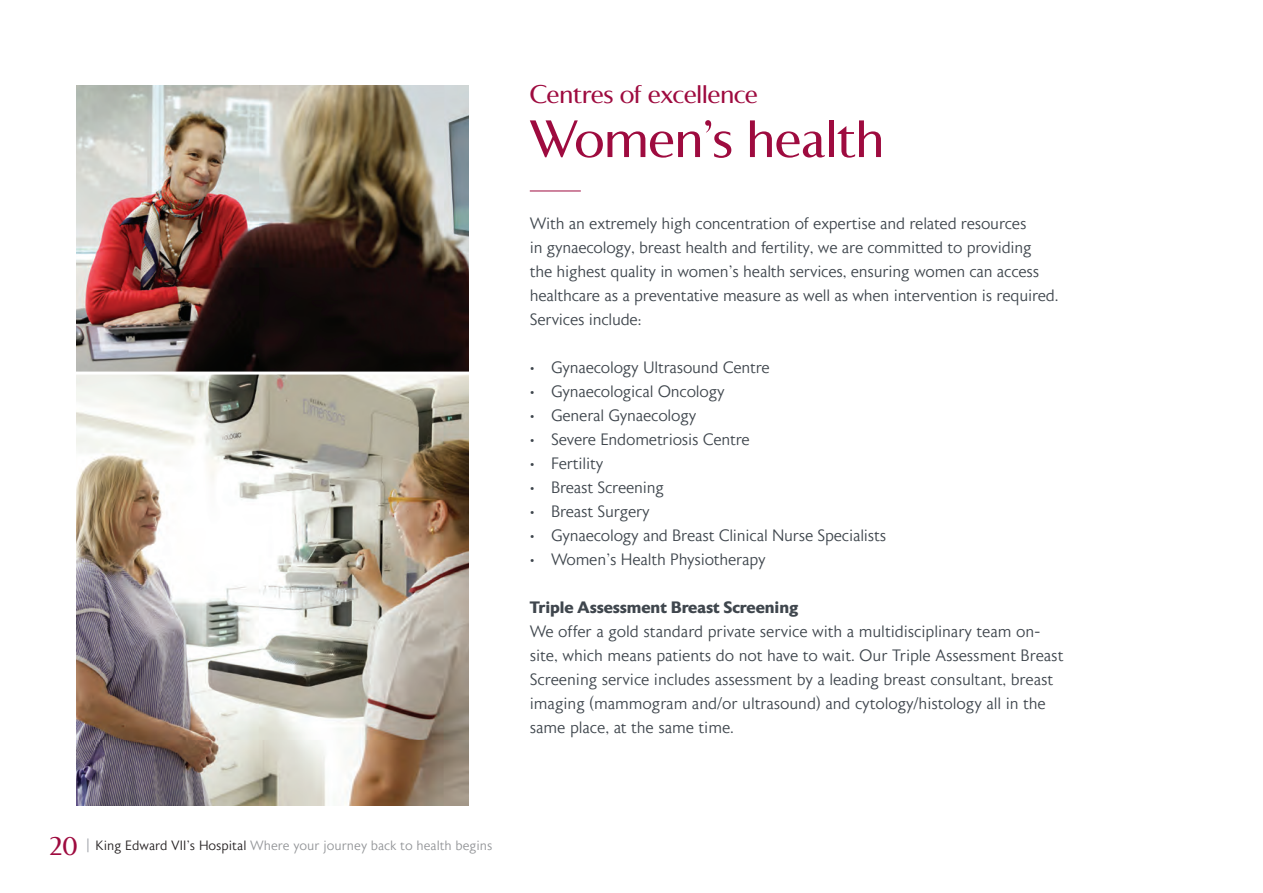
<style>
.page{position:relative;width:1263px;height:893px;background:#fff}
.page>*{position:absolute;margin:0;border:0;box-sizing:border-box;transform-origin:0 0}
.t1{font:52.5px "Agnes Sans";letter-spacing:.005em;color:#9e0b3f}
.t2{font:25.5px "Agnes Sans";color:#9e0b3f}
.t3{font:300 16.5px/24px "Astoria Sans";letter-spacing:-.01em;color:#3f464d}
.t4{font:700 16.5px "Astoria Sans";letter-spacing:-.005em;color:#3f464d}
.t5{font:300 13.5px "Astoria Sans";color:#939598}
.s1{font-weight:200;font-size:18px;color:#8e9299}
.s2{color:#231f20}
</style>
<div class="page">
<img style="left:76px;top:85px;width:392px;height:720px">
<hr style="left:72px;top:372px;width:410px;height:3px;background:#fff">
<hr style="left:530px;top:191px;width:51px;height:1px;background:#9e0b3f">
<h2 class="t2" style="left:530px;top:83px;width:229px">Centres of excellence</h2>
<h1 class="t1" style="left:530px;top:115px;width:356px">Women’s health</h1>
<p class="t3" style="left:530px;top:212px;width:530px">With an extremely high concentration of expertise and related resources<br>in gynaecology, breast health and fertility, we are committed to providing<br>the highest quality in women’s health services, ensuring women can access healthcare as a preventative measure as well as when intervention is required.<br>Services include:</p>
<p class="t3" style="left:530px;top:356px;width:242px">• Gynaecology Ultrasound Centre</p>
<p class="t3" style="left:530px;top:380px;width:196px">• Gynaecological Oncology</p>
<p class="t3" style="left:530px;top:404px;width:168px">• General Gynaecology</p>
<p class="t3" style="left:530px;top:428px;width:222px">• Severe Endometriosis Centre</p>
<p class="t3" style="left:530px;top:452px;width:75px">• Fertility</p>
<p class="t3" style="left:530px;top:476px;width:136px">• Breast Screening</p>
<p class="t3" style="left:530px;top:500px;width:121px">• Breast Surgery</p>
<p class="t3" style="left:530px;top:524px;width:358px">• Gynaecology and Breast Clinical Nurse Specialists</p>
<p class="t3" style="left:530px;top:548px;width:237px">• Women’s Health Physiotherapy</p>
<p class="t4" style="left:530px;top:598px;width:270px">Triple Assessment Breast Screening</p>
<p class="t3" style="left:530px;top:620px;width:535px">We offer a gold standard private service with a multidisciplinary team on&shy;site, which means patients do not have to wait. Our Triple Assessment Breast Screening service includes assessment by a leading breast consultant, breast imaging (mammogram and/or ultrasound) and cytology/histology all in the same place, at the same time.</p>
<h2 class="t2" style="left:50px;top:835px;width:29px">20</h2>
<p class="t5" style="left:87px;top:839px;width:407px"><span class="s1">|</span> <span class="s2">King Edward VII’s Hospital</span> Where your journey back to health begins</p>
</div>
